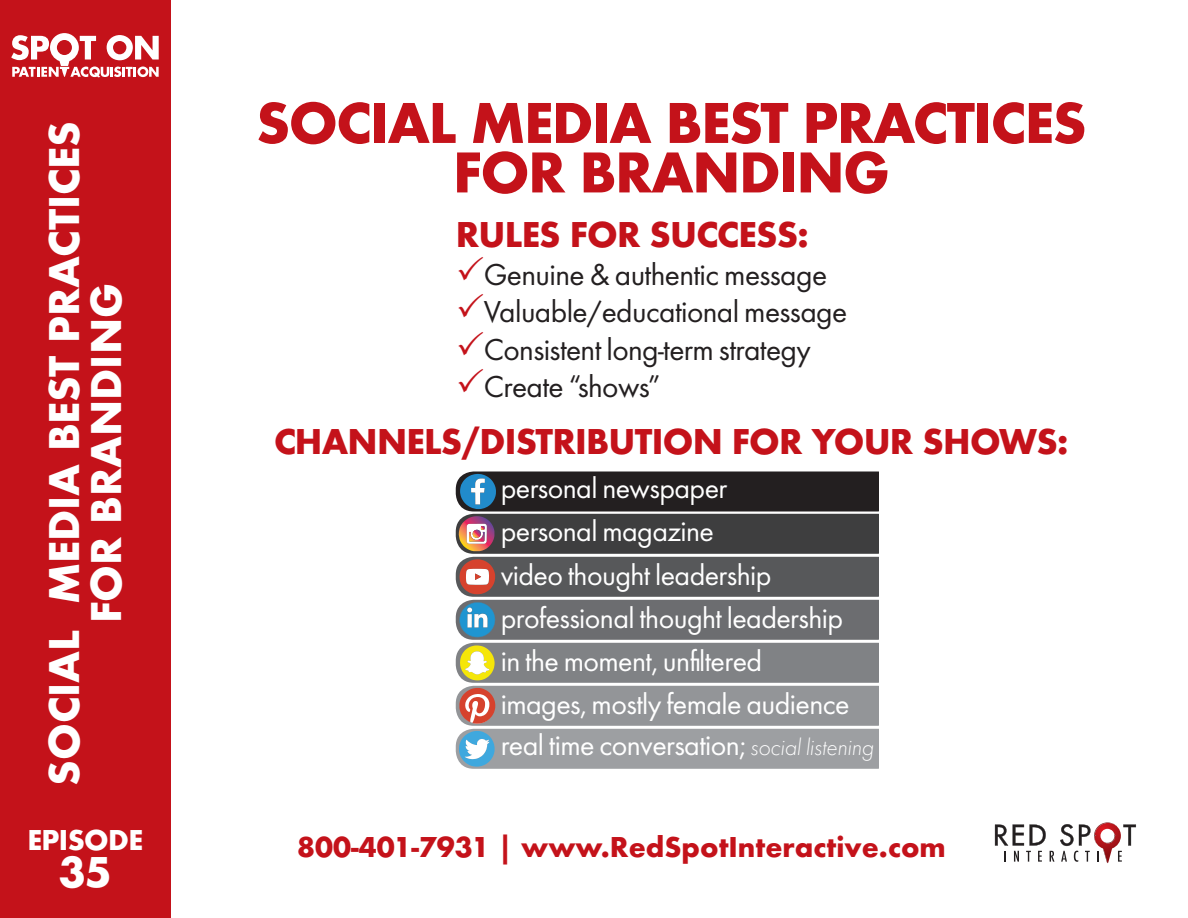
<style>
.page{position:relative;width:1188px;height:918px;background:#fff}
.page>*{position:absolute;margin:0;border:0;box-sizing:border-box;transform-origin:0 0}
.t1{font:60px/49.5px "Futura Bld";letter-spacing:-.025em;color:#c4121a;text-align:center}
.t2{font:45px/42px "Futura Bld";color:#fff;text-align:center}
.t3{font:37.5px "Futura Bld";letter-spacing:-.02em;color:#c4121a}
.t4{font:31.5px/37.5px "Futura";letter-spacing:-.02em;color:#231f20}
.t5{font:30px "Futura";letter-spacing:-.02em;color:#fff}
.t6{font:30px "Futura Bld";color:#c4121a}
.t7{font:30px "Futura Bld";letter-spacing:-.02em;color:#fff}
.s1{font-family:"Futura Lgt Itl";font-size:24px}
</style>
<div class="page">
<div style="left:0;top:0;width:171px;height:918px;background:#c4121a"></div>
<svg style="left:11px;top:33px;width:148px;height:44px"></svg>
<svg style="left:995px;top:822px;width:141px;height:41px"></svg>
<div style="left:456px;top:472px;width:439px;height:39px;background:#231f20;border-radius:18px"></div>
<div style="left:456px;top:514px;width:439px;height:40px;background:#3e3e3f;border-radius:18px"></div>
<div style="left:456px;top:557px;width:439px;height:40px;background:#57585a;border-radius:18px"></div>
<div style="left:456px;top:600px;width:439px;height:40px;background:#6c6d70;border-radius:18px"></div>
<div style="left:456px;top:643px;width:439px;height:40px;background:#808285;border-radius:18px"></div>
<div style="left:456px;top:686px;width:439px;height:40px;background:#939598;border-radius:18px"></div>
<div style="left:456px;top:729px;width:439px;height:40px;background:#9d9fa2;border-radius:18px"></div>
<svg style="left:460px;top:645px;width:35px;height:35px"></svg>
<div style="left:880px;top:465px;width:36px;height:313px;background:#fff"></div>
<svg style="left:459px;top:731px;width:36px;height:36px"></svg>
<svg style="left:460px;top:474px;width:36px;height:35px"></svg>
<svg style="left:459px;top:559px;width:36px;height:35px"></svg>
<svg style="left:459px;top:688px;width:36px;height:36px"></svg>
<svg style="left:459px;top:516px;width:35px;height:35px"></svg>
<svg style="left:459px;top:602px;width:36px;height:35px"></svg>
<p class="t2" style="left:47px;top:786px;width:666px;rotate:-90deg">SOCIAL MEDIA BEST PRACTICES<br>FOR BRANDING</p>
<p class="t7" style="left:28px;top:820px;width:117px">EPISODE</p>
<p class="t2" style="left:59px;top:855px;width:55px">35</p>
<p class="t1" style="left:256px;top:103px;width:832px">SOCIAL MEDIA BEST PRACTICES<br>FOR BRANDING</p>
<p class="t3" style="left:456px;top:210px;width:355px">RULES FOR SUCCESS:</p>
<p class="t4" style="left:484px;top:258px;width:365px">Genuine &amp; authentic message<br>Valuable/educational message<br>Consistent long-term strategy<br>Create “shows”</p>
<p class="t3" style="left:274px;top:416px;width:796px">CHANNELS/DISTRIBUTION FOR YOUR SHOWS:</p>
<p class="t5" style="left:501px;top:468px;width:228px">personal newspaper</p>
<p class="t5" style="left:501px;top:511px;width:215px">personal magazine</p>
<p class="t5" style="left:501px;top:555px;width:272px">video thought leadership</p>
<p class="t5" style="left:501px;top:598px;width:344px">professional thought leadership</p>
<p class="t5" style="left:501px;top:641px;width:263px">in the moment, unfiltered</p>
<p class="t5" style="left:501px;top:684px;width:350px">images, mostly female audience</p>
<p class="t5" style="left:501px;top:725px;width:376px">real time conversation; <span class="s1">social listening</span></p>
<p class="t6" style="left:297px;top:827px;width:650px">800-401-7931 | www.RedSpotInteractive.com</p>
</div>
